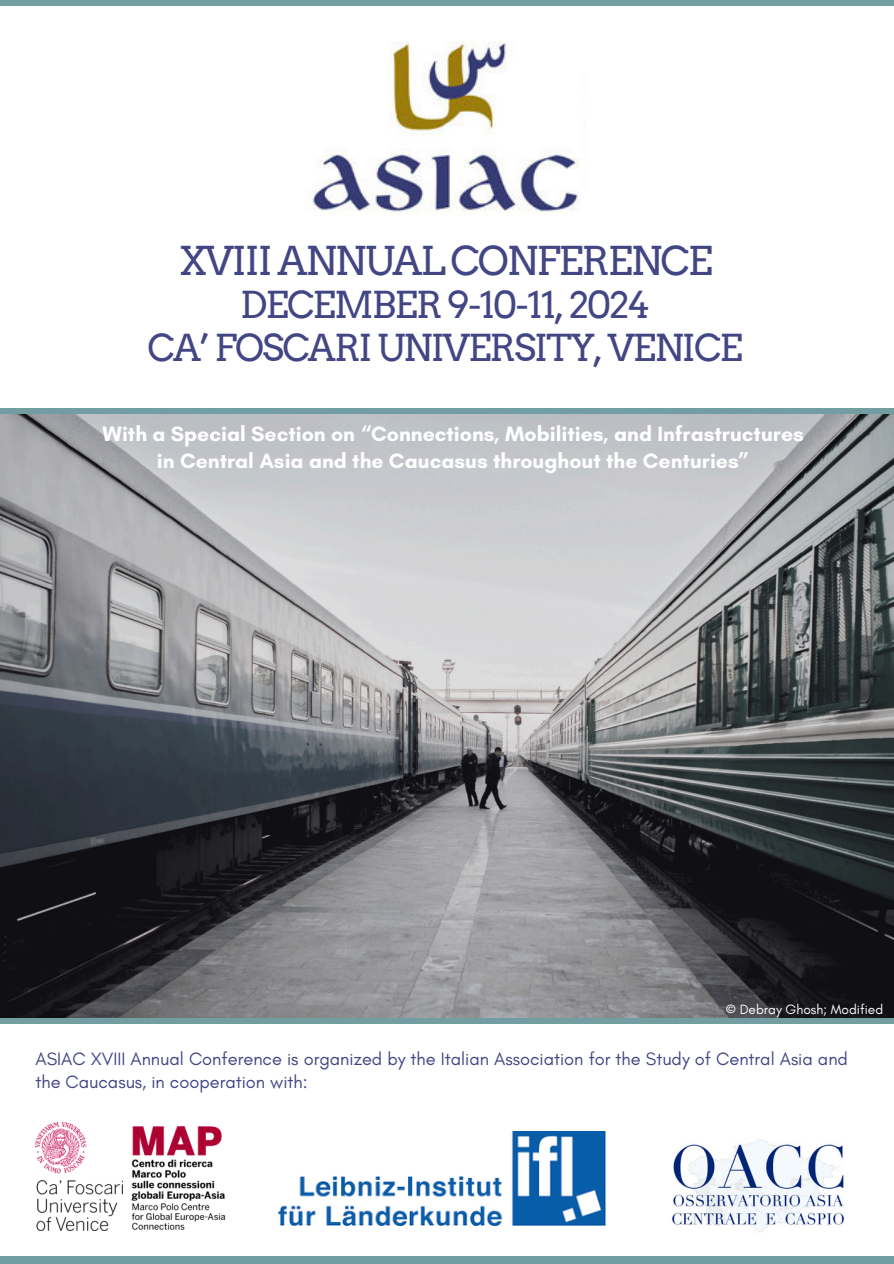
<style>
.page{position:relative;width:894px;height:1264px;background:#fff}
.page>*{position:absolute;margin:0;border:0;box-sizing:border-box;transform-origin:0 0}
.t1{font:39.75px "Arvo";letter-spacing:-.05em;color:#434684}
.t2{font:37.05px/42.8px "Arvo";letter-spacing:-.05em;color:#434684;text-align:center}
.t3{font:700 21.15px/27px "Glacial Indifference";color:#fff;text-align:center}
.t4{font:18.15px/23.7px "Glacial Indifference";color:#434684}
.t5{font:13.65px "Glacial Indifference";color:#fff}
</style>
<div class="page">
<img style="left:0;top:413px;width:893px;height:604px">
<img style="left:309px;top:41px;width:272px;height:171px">
<img style="left:672px;top:1139px;width:172px;height:93px">
<img style="left:278px;top:1131px;width:327px;height:94px">
<img style="left:122px;top:1126px;width:104px;height:104px">
<img style="left:35px;top:1122px;width:87px;height:108px">
<div style="left:0;top:407px;width:893px;height:6px;background:#729ea1"></div>
<div style="left:0;top:0;width:893px;height:6px;background:#729ea1"></div>
<div style="left:0;top:1017px;width:893px;height:6px;background:#729ea1"></div>
<div style="left:0;top:1255px;width:893px;height:8px;background:#729ea1"></div>
<p class="t1" style="left:178px;top:237px;width:536px">XVIII ANNUAL CONFERENCE</p>
<p class="t2" style="left:147px;top:283px;width:596px">DECEMBER 9-10-11, 2024<br>CA’ FOSCARI UNIVERSITY, VENICE</p>
<p class="t3" style="left:103px;top:420px;width:702px">With a Special Section on “Connections, Mobilities, and Infrastructures in Central Asia and the Caucasus throughout the Centuries”</p>
<p class="t5" style="left:725px;top:1001px;width:159px">© Debray Ghosh; Modified</p>
<p class="t4" style="left:35px;top:1046px;width:813px">ASIAC XVIII Annual Conference is organized by the Italian Association for the Study of Central Asia and the Caucasus, in cooperation with:</p>
</div>
